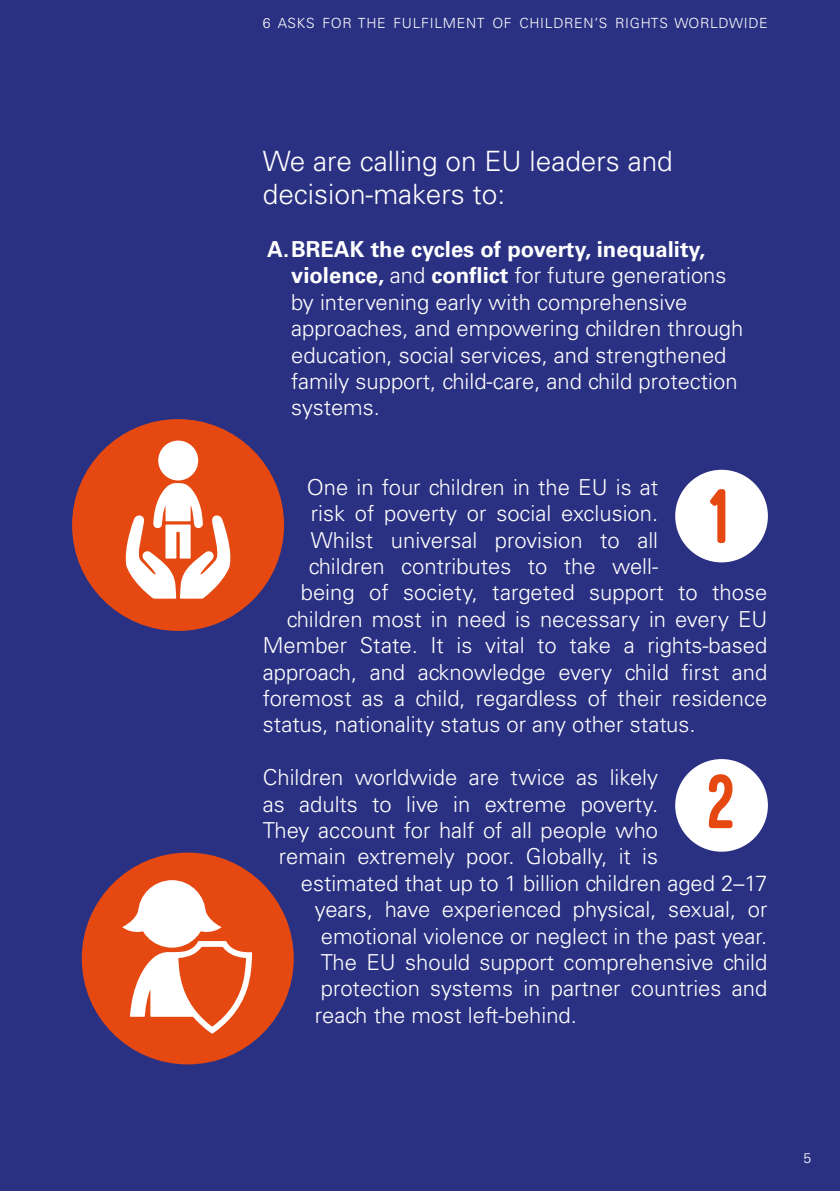
<style>
.page{position:relative;width:840px;height:1191px;background:#fff}
.page>*{position:absolute;margin:0;border:0;box-sizing:border-box;transform-origin:0 0}
.t1{font:800 80px "Ostrich Sans";color:#e54911}
.t2{font:300 28px/33.6px "Univers LT Std";color:#fff}
.t3{font:300 22px/26.4px "Univers LT Std";color:#fff}
.t4{font:300 14px "Univers LT Std";letter-spacing:.05em;color:#fff}
.s1{font-weight:700}
</style>
<div class="page">
<div style="left:0;top:0;width:839px;height:1191px;background:#2b3182"></div>
<div style="left:674px;top:470px;width:93px;height:92px;background:#fff;border-radius:50%"></div>
<div style="left:674px;top:759px;width:93px;height:92px;background:#fff;border-radius:50%"></div>
<div style="left:72px;top:419px;width:212px;height:212px;background:#e54911;border-radius:50%"></div>
<div style="left:158px;top:440px;width:40px;height:40px;background:#fff;border-radius:50%"></div>
<svg style="left:126px;top:483px;width:104px;height:115px"></svg>
<div style="left:82px;top:852px;width:211px;height:212px;background:#e54911;border-radius:50%"></div>
<div style="left:138px;top:880px;width:68px;height:67px;background:#fff;border-radius:50%"></div>
<svg style="left:122px;top:905px;width:130px;height:128px"></svg>
<p class="t4" style="left:262px;top:15px;width:506px">6 ASKS FOR THE FULFILMENT OF CHILDREN’S RIGHTS WORLDWIDE</p>
<p class="t2" style="left:262px;top:144px;width:411px">We are calling on EU leaders and decision-makers to:</p>
<p class="t3" style="left:291px;top:236px;width:453px;text-indent:-24px"><span class="s1">A.BREAK the cycles of poverty, inequality, violence,</span> and <span class="s1">conflict</span> for future generations by intervening early with comprehensive approaches, and empowering children through education, social services, and strengthened family support, child-care, and child protection systems.</p>
<p class="t3" style="left:306px;top:474px;width:353px">One in four children in the EU is at</p>
<p class="t3" style="left:310px;top:500px;width:349px">risk of poverty or social exclusion.</p>
<p class="t3" style="left:310px;top:526px;width:348px">Whilst universal provision to all</p>
<p class="t3" style="left:308px;top:553px;width:350px">children contributes to the well-</p>
<p class="t3" style="left:300px;top:579px;width:468px">being of society, targeted support to those</p>
<p class="t3" style="left:286px;top:606px;width:482px">children most in need is necessary in every EU</p>
<p class="t3" style="left:262px;top:632px;width:506px">Member State. It is vital to take a rights-based</p>
<p class="t3" style="left:262px;top:658px;width:506px">approach, and acknowledge every child first and</p>
<p class="t3" style="left:262px;top:685px;width:506px">foremost as a child, regardless of their residence</p>
<p class="t3" style="left:262px;top:711px;width:434px">status, nationality status or any other status.</p>
<p class="t3" style="left:262px;top:764px;width:396px">Children worldwide are twice as likely</p>
<p class="t3" style="left:262px;top:790px;width:396px">as adults to live in extreme poverty.</p>
<p class="t3" style="left:262px;top:817px;width:396px">They account for half of all people who</p>
<p class="t3" style="left:278px;top:843px;width:380px">remain extremely poor. Globally, it is</p>
<p class="t3" style="left:300px;top:870px;width:467px">estimated that up to 1 billion children aged 2–17</p>
<p class="t3" style="left:314px;top:896px;width:454px">years, have experienced physical, sexual, or</p>
<p class="t3" style="left:320px;top:922px;width:447px">emotional violence or neglect in the past year.</p>
<p class="t3" style="left:320px;top:949px;width:448px">The EU should support comprehensive child</p>
<p class="t3" style="left:320px;top:975px;width:448px">protection systems in partner countries and</p>
<p class="t3" style="left:314px;top:1002px;width:263px">reach the most left-behind.</p>
<h1 class="t1" style="left:710px;top:474px;width:21px">1</h1>
<h1 class="t1" style="left:708px;top:759px;width:31px">2</h1>
<p class="t4" style="left:803px;top:1149px;width:9px">5</p>
</div>
